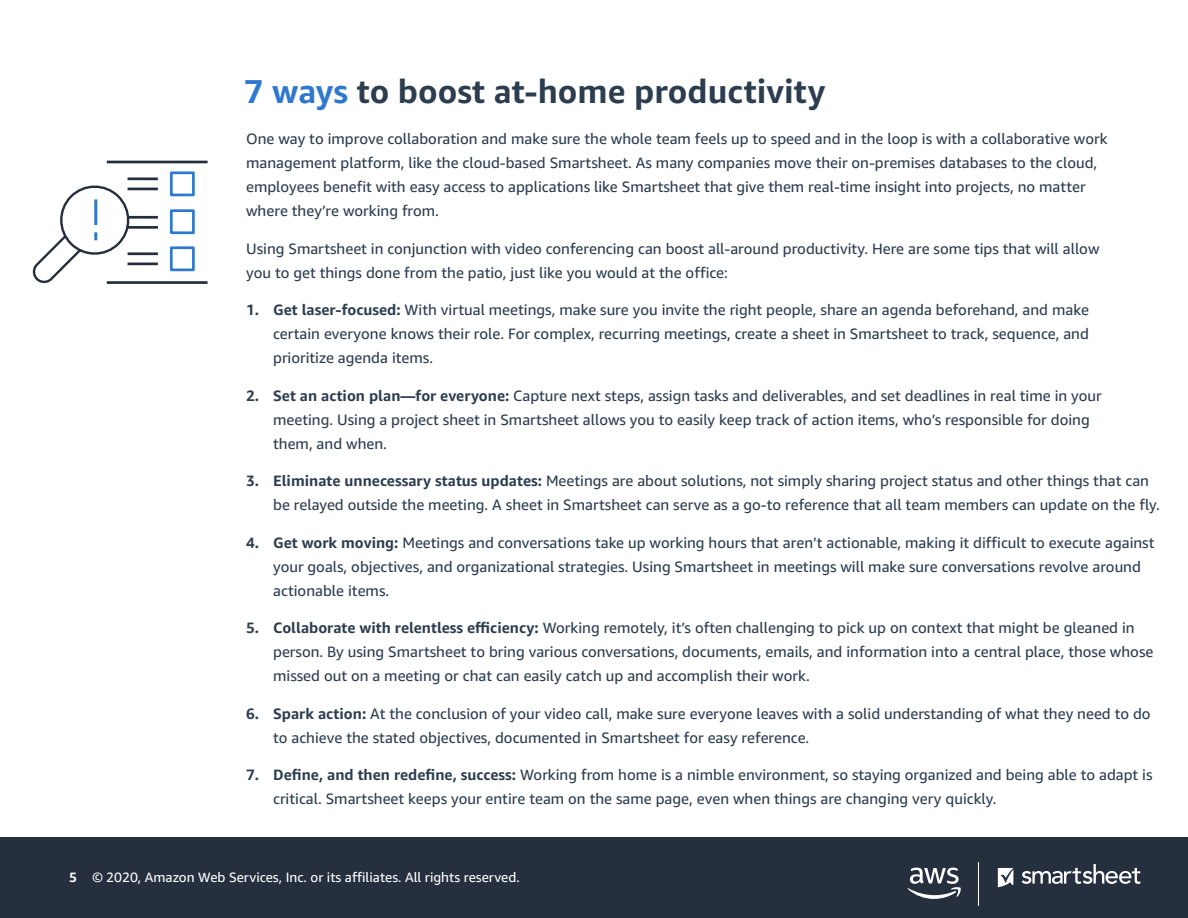
<style>
.page{position:relative;width:1188px;height:918px;background:#fff}
.page>*{position:absolute;margin:0;border:0;box-sizing:border-box;transform-origin:0 0}
.t1{font:700 33px "Amazon Ember";color:#2c3d4f}
.t2{font:15px/24px "Amazon Ember";color:#2c3d4f}
.t3{font:13.5px "Amazon Ember";color:#fff}
.s1{color:#2e78ce}
.s2{font-weight:700}
</style>
<div class="page">
<div style="left:0;top:837px;width:1188px;height:81px;background:#252f3e"></div>
<svg style="left:907px;top:868px;width:54px;height:31px"></svg>
<hr style="left:978px;top:862px;width:1px;height:43px;background:#fff">
<svg style="left:1022px;top:864px;width:118px;height:20px"></svg>
<svg style="left:998px;top:868px;width:15px;height:19px"></svg>
<div style="left:170px;top:246px;width:25px;height:25px;border:3px solid #2e78cf"></div>
<hr style="left:129px;top:252px;width:28px;height:3px;background:#242e3d">
<hr style="left:129px;top:263px;width:28px;height:2px;background:#242e3d">
<svg style="left:169px;top:171px;width:26px;height:64px"></svg>
<hr style="left:129px;top:177px;width:28px;height:3px;background:#242e3d">
<hr style="left:129px;top:188px;width:28px;height:2px;background:#242e3d">
<hr style="left:129px;top:216px;width:28px;height:3px;background:#242e3d">
<hr style="left:129px;top:226px;width:28px;height:3px;background:#242e3d">
<hr style="left:108px;top:281px;width:98px;height:3px;background:#242e3d">
<hr style="left:108px;top:161px;width:98px;height:2px;background:#242e3d">
<svg style="left:32px;top:180px;width:103px;height:104px"></svg>
<hr style="left:94px;top:199px;width:3px;height:26px;background:#2e78cf">
<h1 class="t1" style="left:244px;top:71px;width:583px"><span class="s1">7 ways</span> to boost at-home productivity</h1>
<p class="t2" style="left:246px;top:127px;width:863px">One way to improve collaboration and make sure the whole team feels up to speed and in the loop is with a collaborative work management platform, like the cloud-based Smartsheet. As many companies move their on-premises databases to the cloud, employees benefit with easy access to applications like Smartsheet that give them real-time insight into projects, no matter where they’re working from.</p>
<p class="t2" style="left:246px;top:237px;width:855px">Using Smartsheet in conjunction with video conferencing can boost all-around productivity. Here are some tips that will allow you to get things done from the patio, just like you would at the office:</p>
<p class="t2" style="left:273px;top:298px;width:817px;text-align:justify;text-indent:-27px"><span class="s2">1. Get laser-focused:</span> With virtual meetings, make sure you invite the right people, share an agenda beforehand, and make certain everyone knows their role. For complex, recurring meetings, create a sheet in Smartsheet to track, sequence, and prioritize agenda items.</p>
<p class="t2" style="left:273px;top:384px;width:830px;text-indent:-27px"><span class="s2">2. Set an action plan—for everyone:</span> Capture next steps, assign tasks and deliverables, and set deadlines in real time in your meeting. Using a project sheet in Smartsheet allows you to easily keep track of action items, who’s responsible for doing them, and when.</p>
<p class="t2" style="left:273px;top:469px;width:888px;text-indent:-27px"><span class="s2">3. Eliminate unnecessary status updates:</span> Meetings are about solutions, not simply sharing project status and other things that can be relayed outside the meeting. A sheet in Smartsheet can serve as a go-to reference that all team members can update on the fly.</p>
<p class="t2" style="left:273px;top:531px;width:883px;text-indent:-27px"><span class="s2">4. Get work moving:</span> Meetings and conversations take up working hours that aren’t actionable, making it difficult to execute against your goals, objectives, and organizational strategies. Using Smartsheet in meetings will make sure conversations revolve around actionable items.</p>
<p class="t2" style="left:273px;top:616px;width:882px;text-indent:-27px"><span class="s2">5. Collaborate with relentless efficiency:</span> Working remotely, it’s often challenging to pick up on context that might be gleaned in person. By using Smartsheet to bring various conversations, documents, emails, and information into a central place, those whose missed out on a meeting or chat can easily catch up and accomplish their work.</p>
<p class="t2" style="left:273px;top:702px;width:879px;text-indent:-27px"><span class="s2">6. Spark action:</span> At the conclusion of your video call, make sure everyone leaves with a solid understanding of what they need to do to achieve the stated objectives, documented in Smartsheet for easy reference.</p>
<p class="t2" style="left:273px;top:763px;width:881px;text-indent:-27px"><span class="s2">7. Define, and then redefine, success:</span> Working from home is a nimble environment, so staying organized and being able to adapt is critical. Smartsheet keeps your entire team on the same page, even when things are changing very quickly.</p>
<p class="t3" style="left:69px;top:869px;width:452px"><span class="s2">5</span> © 2020, Amazon Web Services, Inc. or its affiliates. All rights reserved.</p>
</div>
